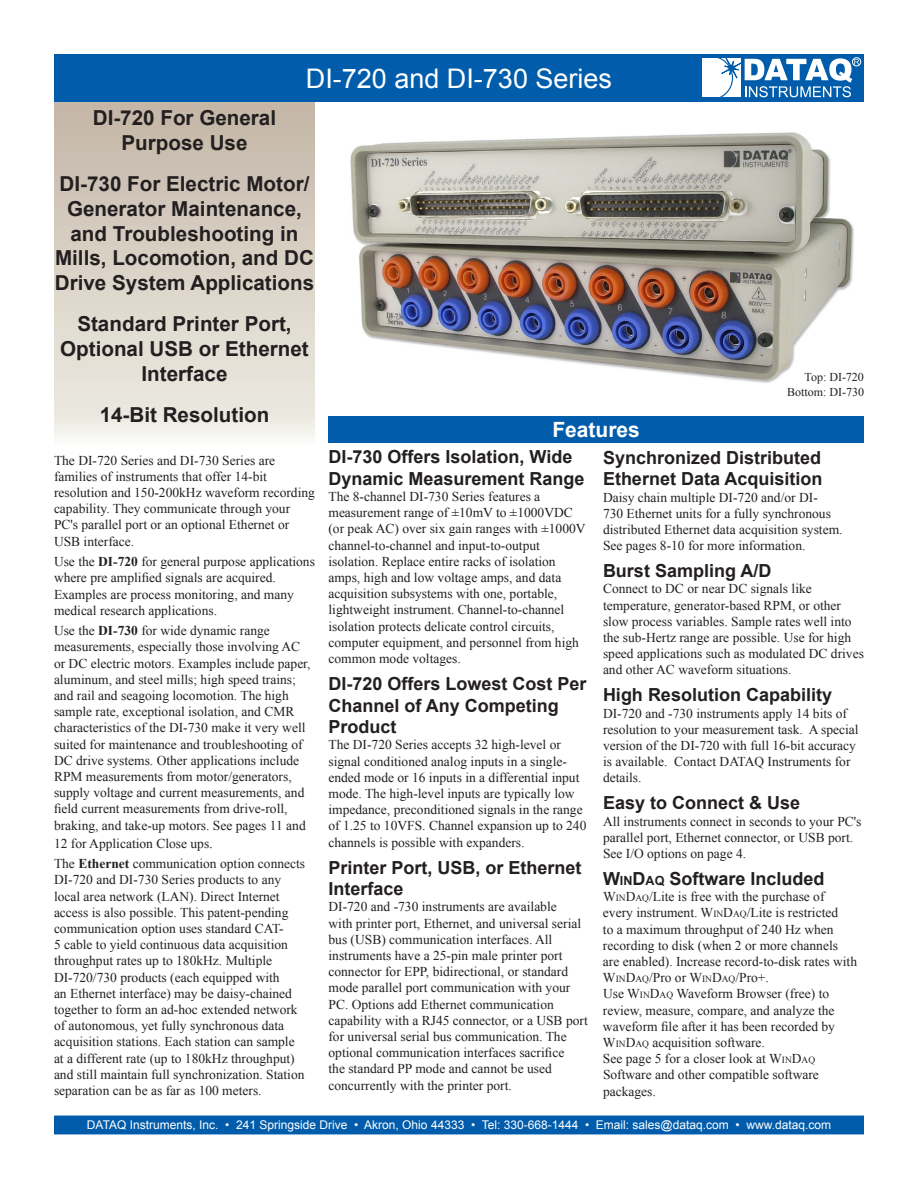
<style>
.page{position:relative;width:918px;height:1188px;background:#fff}
.page>*{position:absolute;margin:0;border:0;box-sizing:border-box;transform-origin:0 0}
.t1{font:27px "Arial";color:#fff}
.t2{font:700 21px "Arial";color:#fff}
.t3{font:700 20.7px/24.8px "Arial";color:#231f20;text-align:center}
.t4{font:700 18px/21.6px "Arial";color:#231f20}
.t5{font:13.5px/16.2px "Times New Roman";color:#231f20}
.t6{font:12px "Arial";color:#fff}
.t7{font:12px/14.4px "Times New Roman";color:#231f20;text-align:right}
.s1{font-weight:700}
.s2{font-size:15px}
.s3{font-style:inherit}
.s4{font-size:12.6px}
.s5{font-size:9.45px}
</style>
<div class="page">
<img style="left:350px;top:132px;width:504px;height:251px">
<div style="left:328px;top:416px;width:536px;height:27px;background:#015dab"></div>
<div style="left:54px;top:98px;width:261px;height:349px;background:linear-gradient(to bottom,#c3b4a5,#f2f1ea)"></div>
<div style="left:54px;top:54px;width:810px;height:48px;background:#015dab"></div>
<div style="left:55px;top:1116px;width:808px;height:18px;background:#015dab"></div>
<div style="left:702px;top:59px;width:38px;height:38px;background:#fff"></div>
<svg style="left:710px;top:58px;width:24px;height:39px"></svg>
<svg style="left:722px;top:58px;width:20px;height:20px"></svg>
<div style="left:722px;top:58px;width:20px;height:20px;border:1px solid #015dab;border-radius:4px"></div>
<svg style="left:745px;top:58px;width:114px;height:39px"></svg>
<div style="left:852px;top:57px;width:9px;height:9px;border:1px solid #fff;border-radius:50%"></div>
<h1 class="t1" style="left:306px;top:61px;width:308px">DI-720 and DI-730 Series</h1>
<h3 class="t3" style="left:93px;top:106px;width:185px">DI-720 For General<br>Purpose Use</h3>
<h3 class="t3" style="left:55px;top:172px;width:261px">DI-730 For Electric Motor/<br>Generator Maintenance, and Troubleshooting in<br>Mills, Locomotion, and DC<br>Drive System Applications</h3>
<h3 class="t3" style="left:60px;top:312px;width:250px">Standard Printer Port,<br>Optional USB or Ethernet<br>Interface</h3>
<h3 class="t3" style="left:100px;top:403px;width:171px">14-Bit Resolution</h3>
<h2 class="t2" style="left:552px;top:416px;width:89px">Features</h2>
<p class="t7" style="left:787px;top:370px;width:79px">Top: DI-720<br>Bottom: DI-730</p>
<p class="t5" style="left:54px;top:452px;width:262px">The DI-720 Series and DI-730 Series are families of instruments that offer 14-bit resolution and 150-200kHz waveform recording capability. They communicate through your PC's parallel port or an optional Ethernet or USB interface.</p>
<p class="t5" style="left:54px;top:553px;width:262px">Use the <span class="s1">DI-720</span> for general purpose applications where pre amplified signals are acquired.<br>Examples are process monitoring, and many medical research applications.</p>
<p class="t5" style="left:54px;top:622px;width:258px">Use the <span class="s1">DI-730</span> for wide dynamic range measurements, especially those involving AC or DC electric motors. Examples include paper, aluminum, and steel mills; high speed trains; and rail and seagoing locomotion. The high sample rate, exceptional isolation, and CMR characteristics of the DI-730 make it very well suited for maintenance and troubleshooting of DC drive systems. Other applications include RPM measurements from motor/generators, supply voltage and current measurements, and field current measurements from drive-roll, braking, and take-up motors. See pages 11 and</p>
<p class="t5" style="left:54px;top:833px;width:253px;line-height:20.5px">12 for Application Close ups<span class="s2">.<br></span>The <span class="s1">Ethernet</span> communication option connects</p>
<p class="t5" style="left:54px;top:872px;width:252px">DI-720 and DI-730 Series products to any local area network (LAN). Direct Internet access is also possible. This patent-pending communication option uses standard CAT-<br>5 cable to yield continuous data acquisition throughput rates up to 180kHz. Multiple DI-720/730 products (each equipped with<br>an Ethernet interface) may be daisy-chained together to form an ad-hoc extended network of autonomous, yet fully synchronous data acquisition stations. Each station can sample at a different rate (up to 180kHz throughput) and still maintain full synchronization. Station separation can be as far as 100 meters.</p>
<h3 class="t4" style="left:328px;top:447px;width:258px">DI-730 Offers Isolation, Wide<br>Dynamic Measurement Range</h3>
<p class="t5" style="left:328px;top:488px;width:259px">The 8-channel DI-730 Series features a measurement range of ±10mV to ±1000VDC (or peak AC) over six gain ranges with ±1000V channel-to-channel and input-to-output isolation. Replace entire racks of isolation amps, high and low voltage amps, and data acquisition subsystems with one, portable, lightweight instrument. Channel-to-channel isolation protects delicate control circuits, computer equipment, and personnel from high common mode voltages.</p>
<h3 class="t4" style="left:328px;top:673px;width:260px">DI-720 Offers Lowest Cost Per<br>Channel of Any Competing<br>Product</h3>
<p class="t5" style="left:328px;top:736px;width:259px">The DI-720 Series accepts 32 high-level or signal conditioned analog inputs in a single&shy;ended mode or 16 inputs in a differential input mode. The high-level inputs are typically low impedance, preconditioned signals in the range of 1.25 to 10VFS. Channel expansion up to 240 channels is possible with expanders.</p>
<h3 class="t4" style="left:328px;top:857px;width:255px">Printer Port, USB, or Ethernet<br>Interface</h3>
<p class="t5" style="left:328px;top:898px;width:261px">DI-720 and -730 instruments are available<br>with printer port, Ethernet, and universal serial bus (USB) communication interfaces. All instruments have a 25-pin male printer port connector for EPP, bidirectional, or standard mode parallel port communication with your PC. Options add Ethernet communication capability with a RJ45 connector, or a USB port for universal serial bus communication. The optional communication interfaces sacrifice<br>the standard PP mode and cannot be used concurrently with the printer port.</p>
<h3 class="t4" style="left:603px;top:447px;width:221px">Synchronized Distributed<br>Ethernet Data Acquisition</h3>
<p class="t5" style="left:603px;top:489px;width:241px">Daisy chain multiple DI-720 and/or DI-<br>730 Ethernet units for a fully synchronous distributed Ethernet data acquisition system.<br>See pages 8-10 for more information.</p>
<h3 class="t4" style="left:603px;top:561px;width:170px">Burst Sampling A/D</h3>
<p class="t5" style="left:603px;top:581px;width:262px">Connect to DC or near DC signals like temperature, generator-based RPM, or other slow process variables. Sample rates well into the sub-Hertz range are possible. Use for high speed applications such as modulated DC drives and other AC waveform situations.</p>
<h3 class="t4" style="left:603px;top:685px;width:231px">High Resolution Capability</h3>
<p class="t5" style="left:603px;top:705px;width:257px">DI-720 and -730 instruments apply 14 bits of resolution to your measurement task. A special version of the DI-720 with full 16-bit accuracy is available. Contact DATAQ Instruments for details.</p>
<h3 class="t4" style="left:603px;top:793px;width:199px">Easy to Connect &amp; Use</h3>
<p class="t5" style="left:603px;top:813px;width:260px">All instruments connect in seconds to your PC's parallel port, Ethernet connector, or USB port.<br>See I/O options on page 4.</p>
<h3 class="t4" style="left:603px;top:869px;width:223px"><span class="s3">W</span><span class="s4">in</span><span class="s3">D</span><span class="s4">aq</span> Software Included</h3>
<p class="t5" style="left:603px;top:888px;width:256px"><span class="s3">W</span><span class="s5">IN</span><span class="s3">D</span><span class="s5">AQ</span>/Lite is free with the purchase of every instrument. <span class="s3">W</span><span class="s5">IN</span><span class="s3">D</span><span class="s5">AQ</span>/Lite is restricted<br>to a maximum throughput of 240 Hz when recording to disk (when 2 or more channels are enabled). Increase record-to-disk rates with <span class="s3">W</span><span class="s5">IN</span><span class="s3">D</span><span class="s5">AQ</span><span class="s3">/</span>Pro or <span class="s3">W</span><span class="s5">IN</span><span class="s3">D</span><span class="s5">AQ</span><span class="s3">/</span>Pro+.<br>Use <span class="s3">W</span><span class="s5">IN</span><span class="s3">D</span><span class="s5">AQ</span> Waveform Browser (free) to review, measure, compare, and analyze the waveform file after it has been recorded by <span class="s3">W</span><span class="s5">IN</span><span class="s3">D</span><span class="s5">AQ</span> acquisition software.<br>See page 5 for a closer look at <span class="s3">W</span><span class="s5">IN</span><span class="s3">D</span><span class="s5">AQ </span>Software and other compatible software packages.</p>
<p class="t6" style="left:87px;top:1117px;width:746px">DATAQ Instruments, Inc. • 241 Springside Drive • Akron, Ohio 44333 • Tel: 330-668-1444 • Email: sales@dataq.com • www.dataq.com</p>
</div>
